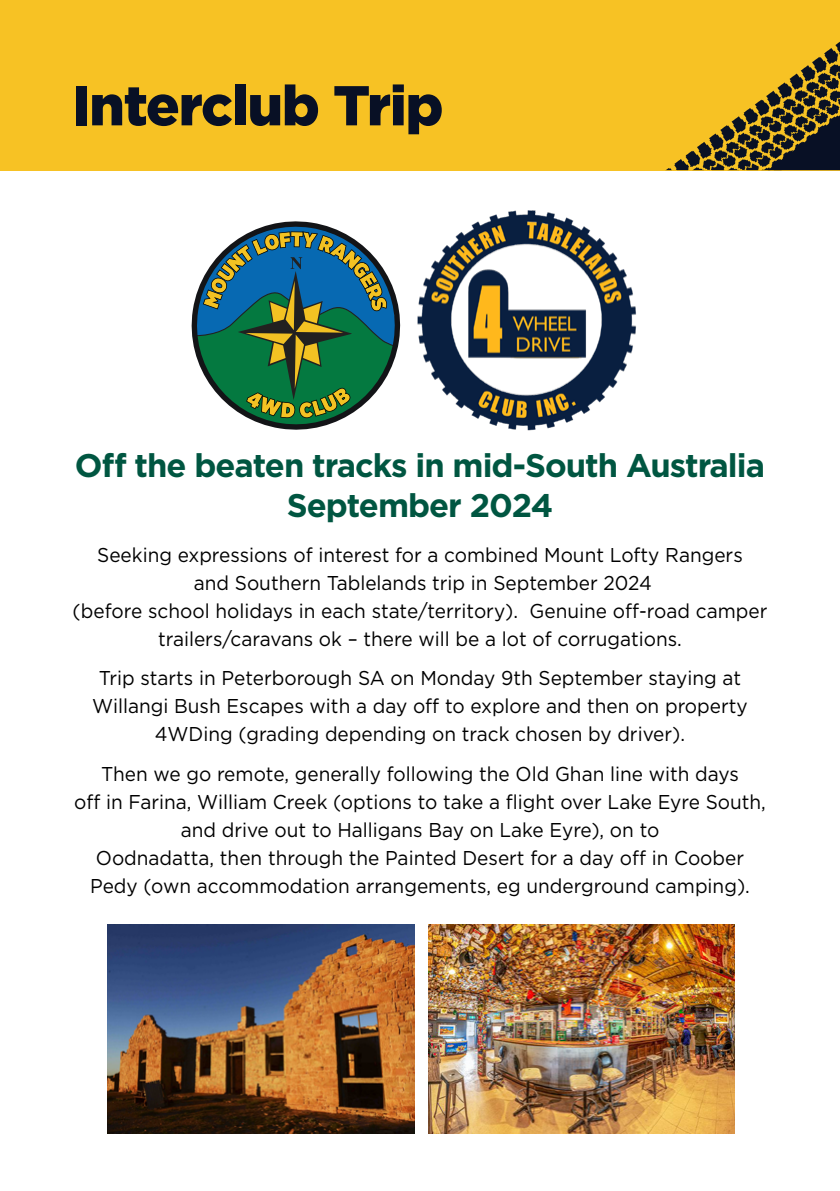
<style>
.page{position:relative;width:840px;height:1191px;background:#fff}
.page>*{position:absolute;margin:0;border:0;box-sizing:border-box;transform-origin:0 0}
.t1{font:900 56px "Gotham";letter-spacing:-.02em;color:#081025}
.t2{font:700 32.6px/39.8px "Gotham";letter-spacing:-.03em;color:#005641;text-align:center}
.t3{font:20px/28px "Gotham";color:#000;text-align:center;scale:.95 1}
</style>
<div class="page">
<div style="left:0;top:0;width:839px;height:170px;background:#f7c224"></div>
<img style="left:666px;top:42px;width:173px;height:128px">
<svg style="left:767px;top:115px;width:72px;height:55px;background:#383424"></svg>
<svg style="left:191px;top:221px;width:210px;height:209px"></svg>
<svg style="left:193px;top:224px;width:204px;height:205px"></svg>
<img style="left:417px;top:210px;width:219px;height:221px">
<img style="left:108px;top:924px;width:306px;height:209px">
<img style="left:428px;top:924px;width:306px;height:209px">
<h1 class="t1" style="left:72px;top:67px;width:373px">Interclub Trip</h1>
<h2 class="t2" style="left:75px;top:445px;width:691px">Off the beaten tracks in mid-South Australia<br>September 2024</h2>
<p class="t3" style="left:73px;top:540px;width:732px">Seeking expressions of interest for a combined Mount Lofty Rangers<br>and Southern Tablelands trip in September 2024<br>(before school holidays in each state/territory). Genuine off-road camper trailers/caravans ok – there will be a lot of corrugations.</p>
<p class="t3" style="left:92px;top:664px;width:691px">Trip starts in Peterborough SA on Monday 9th September staying at<br>Willangi Bush Escapes with a day off to explore and then on property<br>4WDing (grading depending on track chosen by driver).</p>
<p class="t3" style="left:74px;top:759px;width:729px">Then we go remote, generally following the Old Ghan line with days<br>off in Farina, William Creek (options to take a flight over Lake Eyre South, and drive out to Halligans Bay on Lake Eyre), on to<br>Oodnadatta, then through the Painted Desert for a day off in Coober Pedy (own accommodation arrangements, eg underground camping).</p>
</div>
